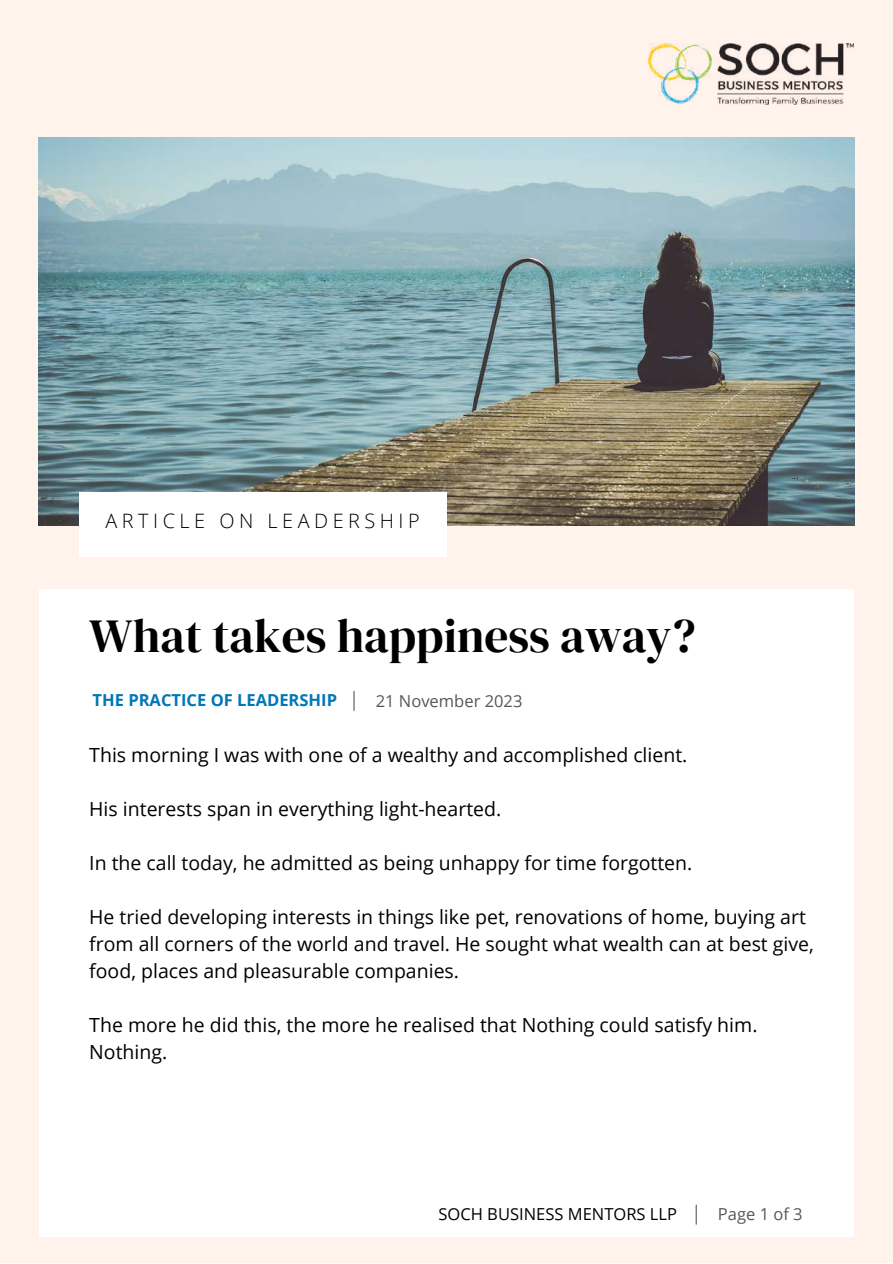
<style>
.page{position:relative;width:893px;height:1264px;background:#fff}
.page>*{position:absolute;margin:0;border:0;box-sizing:border-box;transform-origin:0 0}
.t1{font:47.4px "DM Serif Display";color:#000}
.t2{font:300 19.8px "Open Sans";letter-spacing:.23em;color:#000}
.t3{font:19.5px/27px "Open Sans";color:#000}
.t4{font:700 16.5px "Open Sans";color:#0076b8}
.t5{font:16.5px "Open Sans";color:#575757}
.t6{font:16.5px "Open Sans";color:#000}
</style>
<div class="page">
<div style="left:0;top:0;width:892px;height:1262px;background:#fff3eb"></div>
<img style="left:39px;top:137px;width:815px;height:388px">
<div style="left:39px;top:589px;width:814px;height:647px;background:#fff"></div>
<div style="left:79px;top:492px;width:367px;height:65px;background:#fff"></div>
<svg style="left:353px;top:691px;width:1px;height:19px"></svg>
<img style="left:648px;top:44px;width:205px;height:61px">
<svg style="left:695px;top:1205px;width:1px;height:19px"></svg>
<p class="t2" style="left:105px;top:507px;width:316px">ARTICLE ON LEADERSHIP</p>
<h1 class="t1" style="left:89px;top:602px;width:608px">What takes happiness away?</h1>
<p class="t5" style="left:376px;top:689px;width:148px">21 November 2023</p>
<p class="t3" style="left:89px;top:740px;width:599px">This morning I was with one of a wealthy and accomplished client.</p>
<p class="t3" style="left:89px;top:794px;width:413px">His interests span in everything light-hearted.</p>
<p class="t3" style="left:89px;top:848px;width:604px">In the call today, he admitted as being unhappy for time forgotten.</p>
<p class="t3" style="left:89px;top:902px;width:726px">He tried developing interests in things like pet, renovations of home, buying art from all corners of the world and travel. He sought what wealth can at best give, food, places and pleasurable companies.</p>
<p class="t3" style="left:89px;top:1010px;width:669px">The more he did this, the more he realised that Nothing could satisfy him.<br>Nothing.</p>
<p class="t4" style="left:93px;top:689px;width:246px">THE PRACTICE OF LEADERSHIP</p>
<p class="t6" style="left:438px;top:1202px;width:240px">SOCH BUSINESS MENTORS LLP</p>
<p class="t5" style="left:718px;top:1202px;width:86px">Page 1 of 3</p>
</div>
